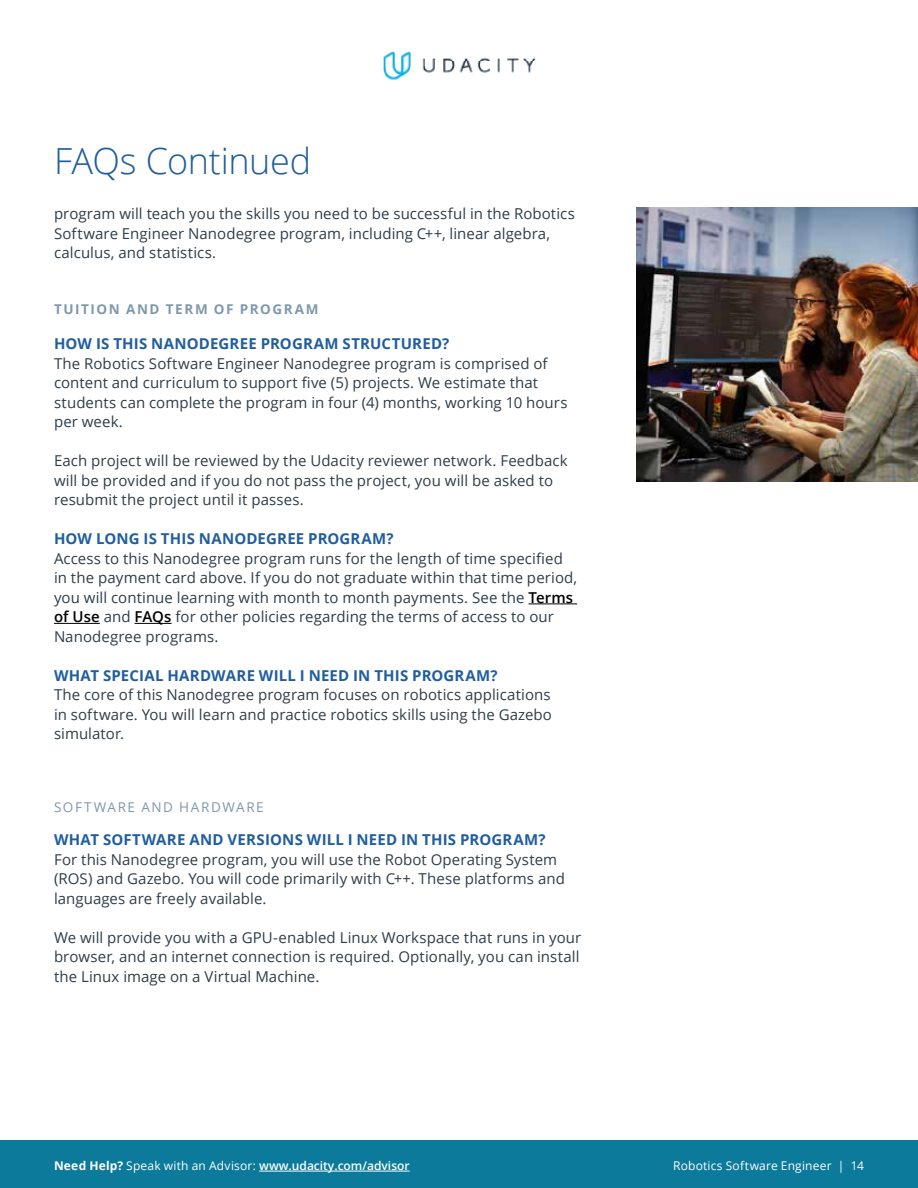
<style>
.page{position:relative;width:918px;height:1188px;background:#fff}
.page>*{position:absolute;margin:0;border:0;box-sizing:border-box;transform-origin:0 0}
.t1{font:300 36px "Open Sans";letter-spacing:-.01em;color:#215e9e}
.t2{font:15px/19.5px "Open Sans";letter-spacing:.005em;color:#2e3d49}
.t3{font:700 15px "Open Sans";letter-spacing:.015em;color:#215e9e}
.t4{font:700 13.5px "Open Sans";letter-spacing:.115em;color:#7e98ad}
.t5{font:13.5px "Open Sans";letter-spacing:.12em;color:#7e98ad}
.t6{font:600 12px "Open Sans";color:#fff}
.t7{font:12px "Open Sans";letter-spacing:.015em;color:#fff}
.s1{font-weight:600;color:#000}
.s2{font-weight:700}
.s3{font-weight:400}
</style>
<div class="page">
<div style="left:0;top:1140px;width:918px;height:48px;background:#0b7a9b"></div>
<hr style="left:259px;top:1171px;width:151px;height:1px;background:#fff">
<img style="left:383px;top:51px;width:153px;height:29px">
<img style="left:636px;top:208px;width:282px;height:274px">
<hr style="left:529px;top:604px;width:48px;height:1px;background:#000">
<hr style="left:54px;top:623px;width:46px;height:1px;background:#000">
<hr style="left:135px;top:623px;width:37px;height:1px;background:#000">
<h1 class="t1" style="left:54px;top:137px;width:259px">FAQs Continued</h1>
<p class="t2" style="left:54px;top:204px;width:522px">program will teach you the skills you need to be successful in the Robotics<br>Software Engineer Nanodegree program, including C++, linear algebra, calculus, and statistics.</p>
<p class="t4" style="left:54px;top:299px;width:266px">TUITION AND TERM OF PROGRAM</p>
<p class="t3" style="left:54px;top:333px;width:397px">HOW IS THIS NANODEGREE PROGRAM STRUCTURED?</p>
<p class="t2" style="left:54px;top:353px;width:515px">The Robotics Software Engineer Nanodegree program is comprised of content and curriculum to support five (5) projects. We estimate that students can complete the program in four (4) months, working 10 hours per week.</p>
<p class="t2" style="left:54px;top:451px;width:515px">Each project will be reviewed by the Udacity reviewer network. Feedback will be provided and if you do not pass the project, you will be asked to resubmit the project until it passes.</p>
<p class="t3" style="left:54px;top:528px;width:341px">HOW LONG IS THIS NANODEGREE PROGRAM?</p>
<p class="t2" style="left:54px;top:548px;width:525px">Access to this Nanodegree program runs for the length of time specified in the payment card above. If you do not graduate within that time period, you will continue learning with month to month payments. See the <span class="s1">Terms of Use</span> and <span class="s1">FAQs</span> for other policies regarding the terms of access to our Nanodegree programs.</p>
<p class="t3" style="left:54px;top:665px;width:445px">WHAT SPECIAL HARDWARE WILL I NEED IN THIS PROGRAM?</p>
<p class="t2" style="left:54px;top:685px;width:499px;text-align:justify">The core of this Nanodegree program focuses on robotics applications in software. You will learn and practice robotics skills using the Gazebo simulator.</p>
<p class="t5" style="left:54px;top:798px;width:211px">SOFTWARE AND HARDWARE</p>
<p class="t3" style="left:54px;top:829px;width:493px">WHAT SOFTWARE AND VERSIONS WILL I NEED IN THIS PROGRAM?</p>
<p class="t2" style="left:54px;top:849px;width:512px">For this Nanodegree program, you will use the Robot Operating System (ROS) and Gazebo. You will code primarily with C++. These platforms and languages are freely available.</p>
<p class="t2" style="left:54px;top:927px;width:529px">We will provide you with a GPU-enabled Linux Workspace that runs in your browser, and an internet connection is required. Optionally, you can install the Linux image on a Virtual Machine.</p>
<p class="t6" style="left:54px;top:1158px;width:357px"><span class="s2">Need Help?</span> <span class="s3">Speak with an Advisor:</span> www.udacity.com/advisor</p>
<p class="t7" style="left:673px;top:1158px;width:192px">Robotics Software Engineer | 14</p>
</div>
